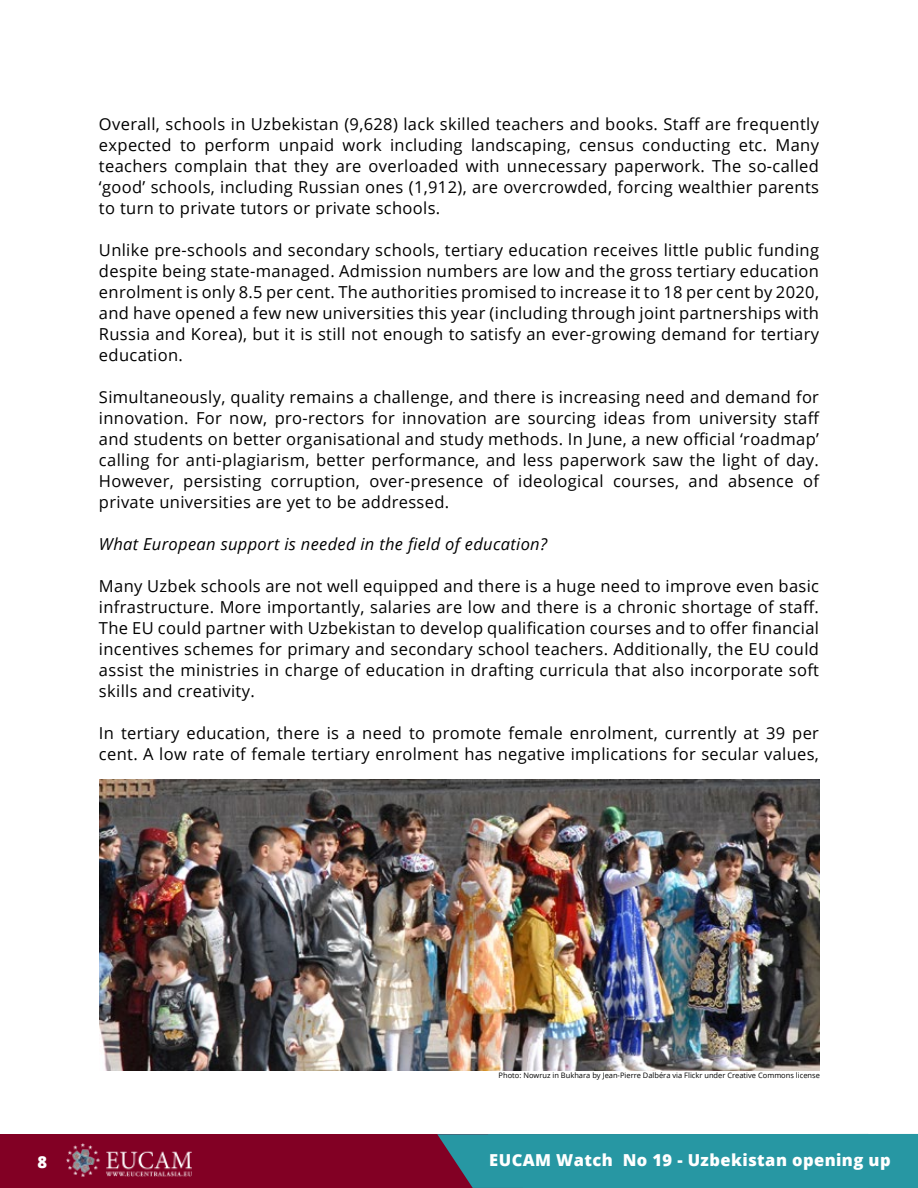
<style>
.page{position:relative;width:918px;height:1188px;background:#fff}
.page>*{position:absolute;margin:0;border:0;box-sizing:border-box;transform-origin:0 0}
.t1{font:16.5px/21px "Open Sans";letter-spacing:.02em;color:#000;text-align:justify}
.t2{font:italic 16.5px "Open Sans";letter-spacing:.02em;color:#000}
.t3{font:800 16.5px "Open Sans";letter-spacing:.025em;color:#fff}
.t4{font:7.5px "Open Sans";color:#000}
</style>
<div class="page">
<div style="left:0;top:1134px;width:918px;height:54px;background:#820024"></div>
<div style="left:437px;top:1134px;width:481px;height:54px;background:#2797a3"></div>
<img style="left:67px;top:1144px;width:124px;height:32px">
<img style="left:100px;top:780px;width:720px;height:291px">
<p class="t1" style="left:99px;top:113px;width:722px">Overall, schools in Uzbekistan (9,628) lack skilled teachers and books. Staff are frequently expected to perform unpaid work including landscaping, census conducting etc. Many teachers complain that they are overloaded with unnecessary paperwork. The so-called ‘good’ schools, including Russian ones (1,912), are overcrowded, forcing wealthier parents to turn to private tutors or private schools.</p>
<p class="t1" style="left:99px;top:239px;width:722px">Unlike pre-schools and secondary schools, tertiary education receives little public funding despite being state-managed. Admission numbers are low and the gross tertiary education enrolment is only 8.5 per cent. The authorities promised to increase it to 18 per cent by 2020, and have opened a few new universities this year (including through joint partnerships with Russia and Korea), but it is still not enough to satisfy an ever-growing demand for tertiary education.</p>
<p class="t1" style="left:99px;top:386px;width:722px">Simultaneously, quality remains a challenge, and there is increasing need and demand for innovation. For now, pro-rectors for innovation are sourcing ideas from university staff and students on better organisational and study methods. In June, a new official ‘roadmap’ calling for anti-plagiarism, better performance, and less paperwork saw the light of day.<br>However, persisting corruption, over-presence of ideological courses, and absence of private universities are yet to be addressed.</p>
<p class="t2" style="left:99px;top:532px;width:450px">What European support is needed in the field of education?</p>
<p class="t1" style="left:99px;top:575px;width:722px">Many Uzbek schools are not well equipped and there is a huge need to improve even basic infrastructure. More importantly, salaries are low and there is a chronic shortage of staff.<br>The EU could partner with Uzbekistan to develop qualification courses and to offer financial incentives schemes for primary and secondary school teachers. Additionally, the EU could assist the ministries in charge of education in drafting curricula that also incorporate soft skills and creativity.</p>
<p class="t1" style="left:99px;top:722px;width:722px">In tertiary education, there is a need to promote female enrolment, currently at 39 per cent. A low rate of female tertiary enrolment has negative implications for secular values,</p>
<p class="t4" style="left:499px;top:1071px;width:323px">Photo: Nowruz in Bukhara by Jean-Pierre Dalbéra via Flickr under Creative Commons license</p>
<p class="t3" style="left:37px;top:1149px;width:11px">8</p>
<p class="t3" style="left:489px;top:1147px;width:403px">EUCAM Watch No 19 - Uzbekistan opening up</p>
</div>
